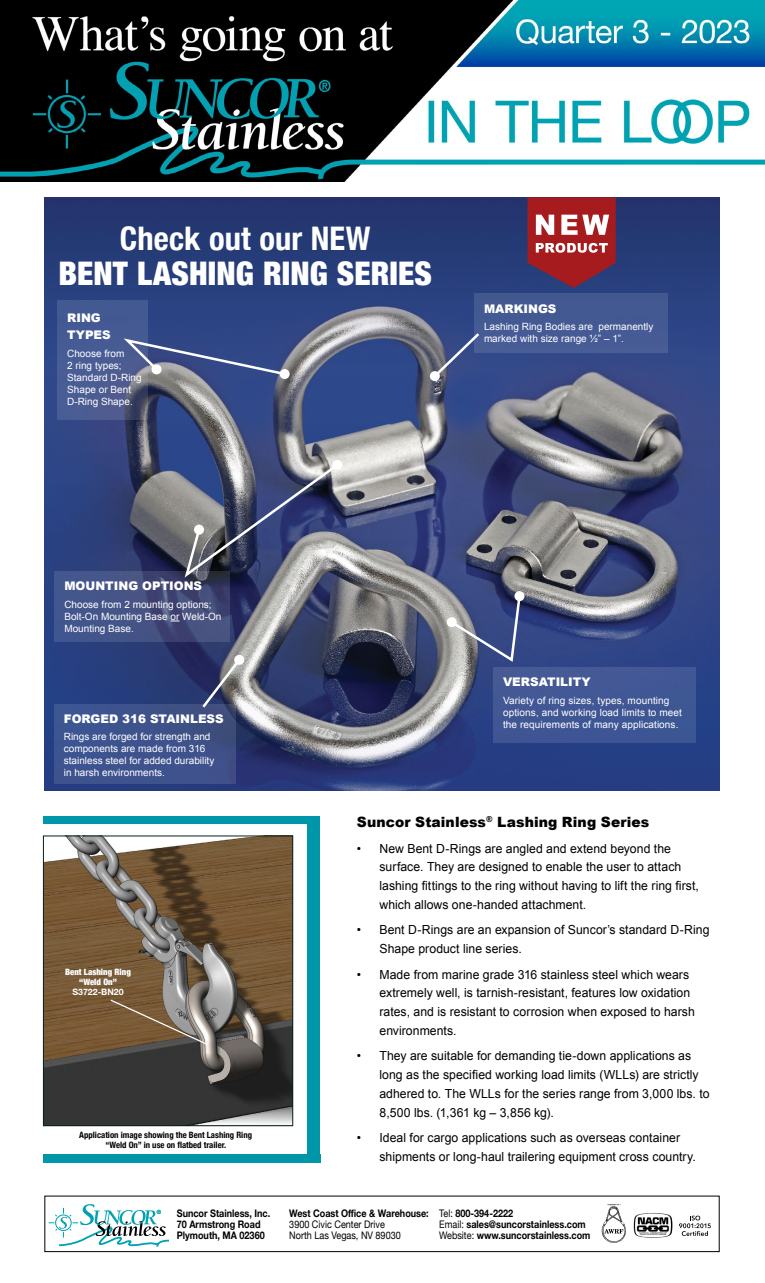
<style>
.page{position:relative;width:765px;height:1283px;background:#fff}
.page>*{position:absolute;margin:0;border:0;box-sizing:border-box;transform-origin:0 0}
.t1{font:900 condensed 32.5px "Helvetica Neue";letter-spacing:.005em;color:#fff}
.t2{font:700 condensed 32.5px "Helvetica Neue";letter-spacing:.005em;color:#fff}
.t3{font:900 14.12px "Arial";letter-spacing:.005em;color:#000101}
.t4{font:12.5px/18.8px "Arial";letter-spacing:.005em;color:#000101}
.t5{font:900 11.88px/17.5px "Arial";color:#fff}
.t6{font:700 10.38px "Helvetica Neue";color:#000;scale:.87 1}
.t7{font:10.38px "Helvetica Neue";color:#000;scale:.87 1}
.t8{font:10px/12px "Arial";color:#fff}
.t9{font:700 condensed 8.75px/10px "Helvetica Neue";color:#000;text-align:center}
.t10{font:900 condensed 8.75px/10px "Helvetica Neue";color:#fff;text-align:center}
.t11{font:700 8.75px "Helvetica Neue";color:#fff}
.t12{font:700 5.75px "Helvetica Neue";color:#00a1b1;scale:.95 1}
.s1{font-weight:400}
</style>
<div class="page">
<img style="left:45px;top:197px;width:675px;height:593px">
<div style="left:43px;top:816px;width:278px;height:347px;background:#0096a9"></div>
<div style="left:43px;top:824px;width:264px;height:330px;background:#fff"></div>
<img style="left:0;top:0;width:765px;height:182px">
<svg style="left:49px;top:1204px;width:120px;height:42px"></svg>
<svg style="left:602px;top:1204px;width:24px;height:38px"></svg>
<img style="left:633px;top:1213px;width:40px;height:25px">
<svg style="left:679px;top:1215px;width:32px;height:20px"></svg>
<img style="left:45px;top:837px;width:246px;height:286px">
<div style="left:43px;top:835px;width:250px;height:290px;border:1px solid #062020"></div>
<svg style="left:109px;top:998px;width:100px;height:48px"></svg>
<svg style="left:528px;top:197px;width:88px;height:91px"></svg>
<svg style="left:200px;top:654px;width:45px;height:56px"></svg>
<div style="left:493px;top:667px;width:203px;height:75px;background:#405794"></div>
<svg style="left:57px;top:301px;width:91px;height:119px;fill:#475b93"></svg>
<svg style="left:55px;top:571px;width:175px;height:70px;fill:#435484"></svg>
<div style="left:54px;top:704px;width:181px;height:80px;background:linear-gradient(to right,#3d5594,#3f4f82)"></div>
<div style="left:475px;top:293px;width:193px;height:59px;background:#445994"></div>
<svg style="left:429px;top:330px;width:53px;height:52px"></svg>
<svg style="left:120px;top:336px;width:170px;height:43px"></svg>
<svg style="left:446px;top:590px;width:79px;height:74px"></svg>
<svg style="left:182px;top:461px;width:159px;height:119px"></svg>
<div style="left:332px;top:460px;width:10px;height:10px;background:#fff;border-radius:50%"></div>
<div style="left:194px;top:524px;width:10px;height:11px;background:#fff;border-radius:50%"></div>
<h1 class="t2" style="left:120px;top:211px;width:252px">Check out our NEW</h1>
<h1 class="t1" style="left:58px;top:247px;width:375px">BENT LASHING RING SERIES</h1>
<p class="t5" style="left:67px;top:308px;width:45px">RING<br>TYPES</p>
<p class="t8" style="left:67px;top:348px;width:76px">Choose from<br>2 ring types;<br>Standard D-Ring<br>Shape or Bent<br>D-Ring Shape.</p>
<p class="t5" style="left:484px;top:299px;width:74px">MARKINGS</p>
<p class="t8" style="left:484px;top:321px;width:171px">Lashing Ring Bodies are permanently marked with size range ½” – 1”.</p>
<p class="t5" style="left:64px;top:577px;width:139px">MOUNTING OPTIONS</p>
<p class="t8" style="left:64px;top:598px;width:159px">Choose from 2 mounting options;<br>Bolt-On Mounting Base or Weld-On<br>Mounting Base.</p>
<p class="t5" style="left:64px;top:709px;width:161px">FORGED 316 STAINLESS</p>
<p class="t8" style="left:64px;top:731px;width:152px">Rings are forged for strength and components are made from 316 stainless steel for added durability in harsh environments.</p>
<p class="t5" style="left:503px;top:672px;width:89px">VERSATILITY</p>
<p class="t8" style="left:503px;top:694px;width:180px">Variety of ring sizes, types, mounting options, and working load limits to meet the requirements of many applications.</p>
<p class="t10" style="left:65px;top:966px;width:67px">Bent Lashing Ring “Weld On”</p>
<p class="t11" style="left:73px;top:984px;width:53px">S3722-BN20</p>
<p class="t9" style="left:79px;top:1129px;width:174px">Application image showing the Bent Lashing Ring “Weld On” in use on flatbed trailer.</p>
<p class="t3" style="left:357px;top:811px;width:294px">Suncor Stainless<sup>®</sup> Lashing Ring Series</p>
<p class="t4" style="left:379px;top:839px;width:321px;text-indent:-23px">• New Bent D-Rings are angled and extend beyond the surface. They are designed to enable the user to attach lashing fittings to the ring without having to lift the ring first, which allows one-handed attachment.</p>
<p class="t4" style="left:379px;top:920px;width:332px;text-indent:-22px">• Bent D-Rings are an expansion of Suncor’s standard D-Ring<br>Shape product line series.</p>
<p class="t4" style="left:379px;top:965px;width:317px;text-indent:-23px">• Made from marine grade 316 stainless steel which wears extremely well, is tarnish-resistant, features low oxidation rates, and is resistant to corrosion when exposed to harsh environments.</p>
<p class="t4" style="left:379px;top:1046px;width:332px;text-indent:-23px">• They are suitable for demanding tie-down applications as long as the specified working load limits (WLLs) are strictly adhered to. The WLLs for the series range from 3,000 lbs. to 8,500 lbs. (1,361 kg – 3,856 kg).</p>
<p class="t4" style="left:379px;top:1128px;width:318px;text-indent:-23px">• Ideal for cargo applications such as overseas container shipments or long-haul trailering equipment cross country.</p>
<p class="t12" style="left:157px;top:1207px;width:6px">®</p>
<p class="t6" style="left:177px;top:1204px;width:109px">Suncor Stainless, Inc.</p>
<p class="t6" style="left:289px;top:1204px;width:259px">West Coast Office &amp; Warehouse: <span class="s1">Tel:</span> 800-394-2222</p>
<p class="t6" style="left:177px;top:1215px;width:98px">70 Armstrong Road</p>
<p class="t7" style="left:289px;top:1216px;width:111px">3900 Civic Center Drive</p>
<p class="t6" style="left:439px;top:1215px;width:170px"><span class="s1">Email:</span> sales@suncorstainless.com</p>
<p class="t6" style="left:177px;top:1227px;width:103px">Plymouth, MA 02360</p>
<p class="t7" style="left:289px;top:1227px;width:130px">North Las Vegas, NV 89030</p>
<p class="t6" style="left:439px;top:1227px;width:175px"><span class="s1">Website:</span> www.suncorstainless.com</p>
</div>
